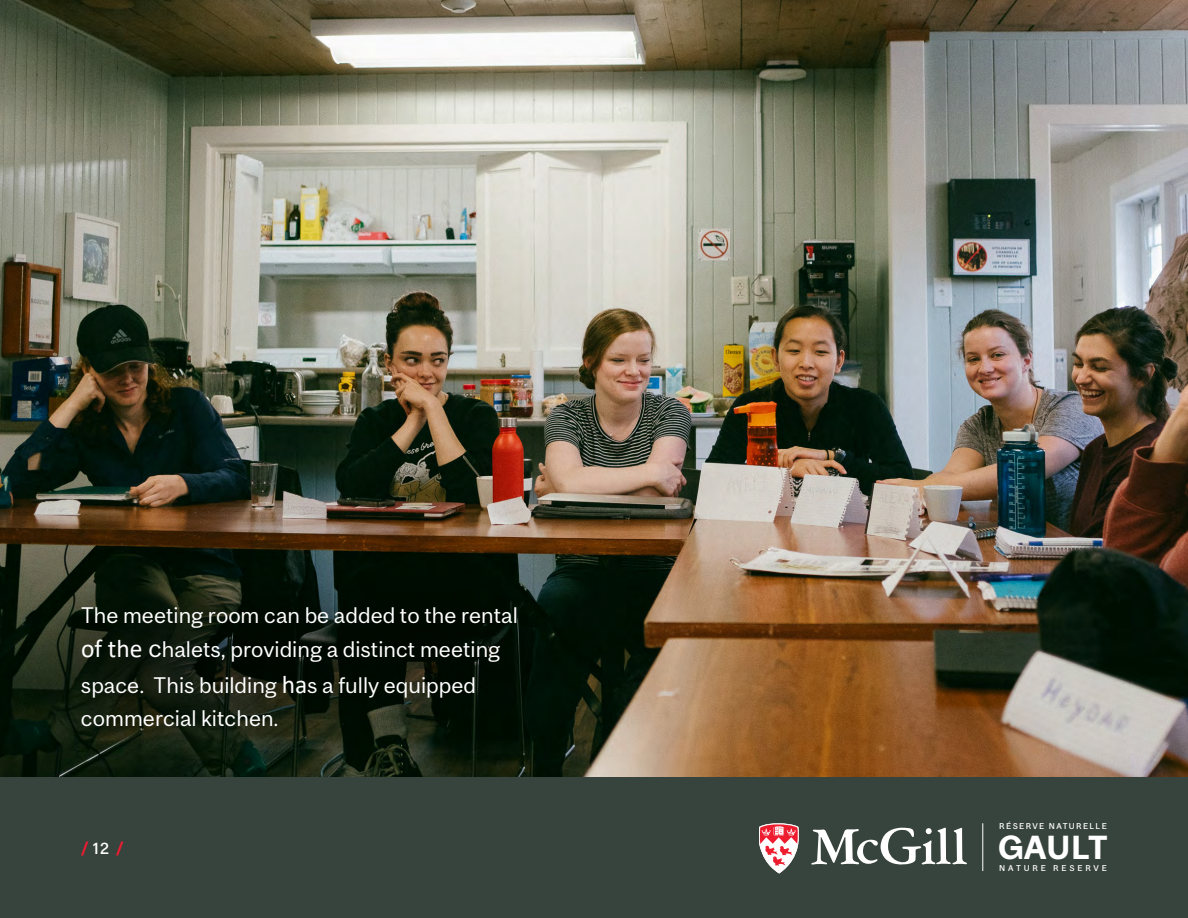
<style>
.page{position:relative;width:1188px;height:918px;background:#fff}
.page>*{position:absolute;margin:0;border:0;box-sizing:border-box;transform-origin:0 0}
.t1{font:700 31.05px "Mc Gill Sans";color:#fff}
.t2{font:21px/35px "Mc Gill Sans";color:#fff}
.t3{font:700 15px "Mc Gill Sans";color:#ed1d31}
.t4{font:500 7.8px "Mc Gill Sans";letter-spacing:.17em;color:#fff}
.t5{font:500 7.8px "Mc Gill Sans";letter-spacing:.355em;color:#fff}
.s1{font-family:"Calibri";font-size:25.5px}
.s2{font-size:24px}
.s3{font-weight:500;color:#fff}
</style>
<div class="page">
<img style="left:0;top:0;width:1188px;height:777px">
<div style="left:17px;top:544px;width:572px;height:238px;background:#000;opacity:.75"></div>
<div style="left:0;top:777px;width:1188px;height:141px;background:#37433d"></div>
<hr style="left:983px;top:823px;width:1px;height:48px;background:#fff">
<svg style="left:811px;top:827px;width:156px;height:38px"></svg>
<svg style="left:759px;top:824px;width:40px;height:49px"></svg>
<p class="t2" style="left:81px;top:598px;width:438px">The meeting room can be added to the rental <span class="s1">of the</span> <span class="s2">c</span>halets, providing a distinct meeting space. This building <span class="s1">ha</span>s a fully equipped</p>
<p class="t2" style="left:81px;top:700px;width:199px">commercial kitchen.</p>
<p class="t3" style="left:81px;top:839px;width:44px">/ <span class="s3">12</span> /</p>
<p class="t4" style="left:999px;top:821px;width:109px">RÉSERVE NATURELLE</p>
<h1 class="t1" style="left:998px;top:828px;width:111px">GAULT</h1>
<p class="t5" style="left:999px;top:864px;width:109px">NATURE RESERVE</p>
</div>
